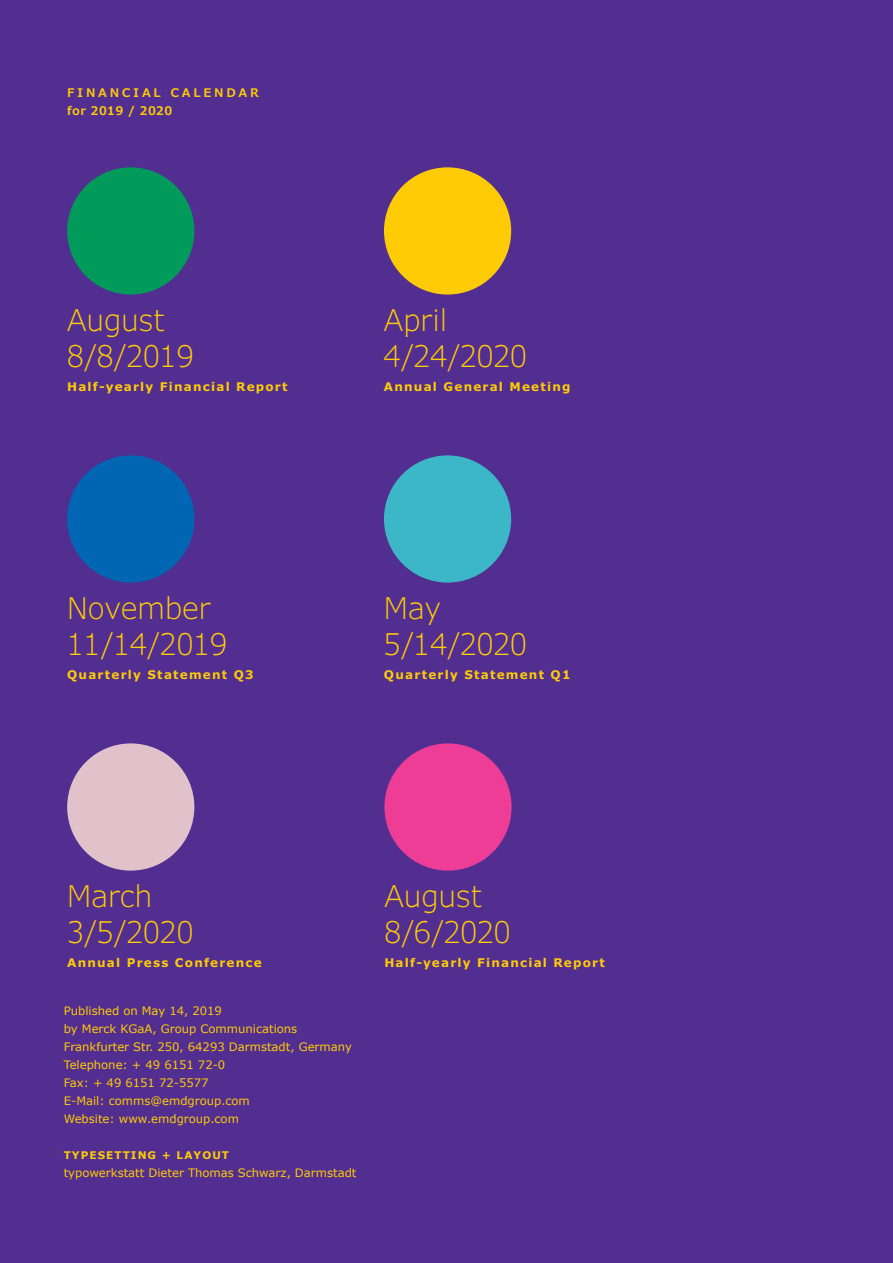
<style>
.page{position:relative;width:893px;height:1263px;background:#522e91}
.page>*{position:absolute;margin:0;border:0;box-sizing:border-box;transform-origin:0 0}
.t1{font:300 30px/36px "Verdana Pro";color:#ffcb05}
.t2{font:700 12px "Verdana Pro";letter-spacing:.1em;color:#ffcb05}
.t3{font:600 12px/18px "Verdana Pro";letter-spacing:.225em;color:#ffcb05}
.t4{font:11.7px/18px "Verdana";color:#ffcb05}
.t5{font:700 10.5px "Verdana";letter-spacing:.1em;color:#ffcb05}
</style>
<div class="page">
<div style="left:67px;top:167px;width:127px;height:128px;background:#009a5a;border-radius:50%"></div>
<div style="left:384px;top:167px;width:127px;height:128px;background:#ffcb05;border-radius:50%"></div>
<div style="left:67px;top:455px;width:127px;height:128px;background:#0066b3;border-radius:50%"></div>
<div style="left:384px;top:455px;width:127px;height:128px;background:#3bb7c7;border-radius:50%"></div>
<div style="left:67px;top:743px;width:127px;height:128px;background:#e1c2cb;border-radius:50%"></div>
<div style="left:384px;top:743px;width:128px;height:128px;background:#ee3d96;border-radius:50%"></div>
<p class="t3" style="left:67px;top:83px;width:193px">FINANCIAL CALENDAR for 2019 / 2020</p>
<h1 class="t1" style="left:67px;top:302px;width:128px">August<br>8/8/2019</h1>
<p class="t2" style="left:67px;top:378px;width:222px">Half-yearly Financial Report</p>
<h1 class="t1" style="left:384px;top:302px;width:144px">April<br>4/24/2020</h1>
<p class="t2" style="left:384px;top:378px;width:188px">Annual General Meeting</p>
<h1 class="t1" style="left:67px;top:590px;width:161px">November<br>11/14/2019</h1>
<p class="t2" style="left:67px;top:666px;width:188px">Quarterly Statement Q3</p>
<h1 class="t1" style="left:384px;top:590px;width:144px">May<br>5/14/2020</h1>
<p class="t2" style="left:384px;top:666px;width:188px">Quarterly Statement Q1</p>
<h1 class="t1" style="left:67px;top:878px;width:128px">March<br>3/5/2020</h1>
<p class="t2" style="left:67px;top:954px;width:196px">Annual Press Conference</p>
<p class="t4" style="left:64px;top:1001px;width:290px">Published on May 14, 2019<br>by Merck KGaA, Group Communications<br>Frankfurter Str. 250, 64293 Darmstadt, Germany<br>Telephone: + 49 6151 72-0<br>Fax: + 49 6151 72-5577<br>E-Mail: comms@emdgroup.com<br>Website: www.emdgroup.com</p>
<p class="t5" style="left:64px;top:1148px;width:167px">TYPESETTING + LAYOUT</p>
<p class="t4" style="left:64px;top:1163px;width:294px">typowerkstatt Dieter Thomas Schwarz, Darmstadt</p>
<h1 class="t1" style="left:384px;top:878px;width:128px">August<br>8/6/2020</h1>
<p class="t2" style="left:384px;top:954px;width:222px">Half-yearly Financial Report</p>
</div>
